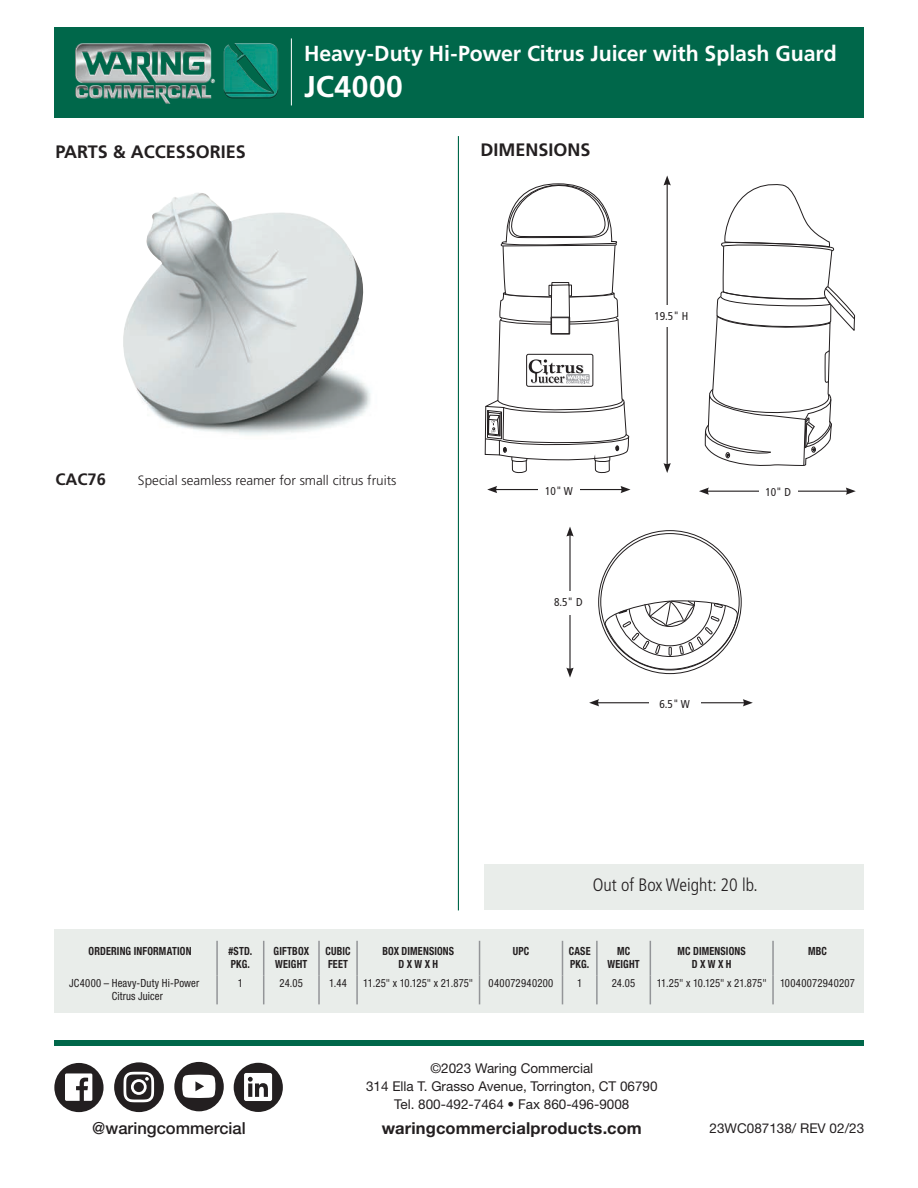
<style>
.page{position:relative;width:918px;height:1188px;background:#fff}
.page>*{position:absolute;margin:0;border:0;box-sizing:border-box;transform-origin:0 0}
.t1{font:700 30px "Frutiger LT Std";letter-spacing:.02em;color:#fff}
.t2{font:700 21.75px "Frutiger LT Std";letter-spacing:-.005em;color:#fff}
.t3{font:700 18px "Frutiger LT Std";color:#231f20}
.t4{font:300 condensed 18px "Frutiger LT Std";color:#231f20}
.t5{font:700 16.5px "Helvetica Neue LT Std";letter-spacing:.01em;color:#231f20}
.t6{font:500 16.5px "Helvetica Neue LT Std";color:#231f20}
.t7{font:700 16.5px "Frutiger LT Std";color:#231f20}
.t8{font:13.5px/18px "Helvetica Neue LT Std";color:#231f20;text-align:center}
.t9{font:300 13.5px "Frutiger LT Std";color:#231f20}
.t10{font:condensed 11.4px "Frutiger LT Std";color:#231f20}
.t11{font:condensed 11.25px/13.5px "Helvetica Neue LT Std";letter-spacing:.02em;color:#231f20;text-align:center;scale:.95 1}
.t12{font:700 condensed 11.25px/13.4px "Helvetica Neue LT Std";letter-spacing:.015em;color:#231f20;scale:.9 1}
</style>
<div class="page">
<div style="left:54px;top:27px;width:810px;height:91px;background:#00674a"></div>
<hr style="left:458px;top:136px;width:1px;height:774px;background:#00674a">
<div style="left:54px;top:929px;width:810px;height:84px;background:#e9edea"></div>
<div style="left:485px;top:864px;width:379px;height:45px;background:#e9edea"></div>
<div style="left:54px;top:1040px;width:810px;height:5px;background:#00674a"></div>
<hr style="left:291px;top:38px;width:1px;height:67px;background:#fff">
<img style="left:75px;top:43px;width:141px;height:61px">
<img style="left:223px;top:43px;width:56px;height:56px">
<hr style="left:216px;top:941px;width:2px;height:34px;background:#939598">
<hr style="left:263px;top:941px;width:1px;height:34px;background:#939598">
<hr style="left:318px;top:941px;width:2px;height:34px;background:#939598">
<hr style="left:356px;top:941px;width:2px;height:34px;background:#939598">
<hr style="left:479px;top:941px;width:1px;height:34px;background:#939598">
<hr style="left:562px;top:941px;width:1px;height:34px;background:#939598">
<hr style="left:596px;top:941px;width:2px;height:34px;background:#939598">
<hr style="left:650px;top:941px;width:1px;height:34px;background:#939598">
<hr style="left:216px;top:975px;width:2px;height:29px;background:#939598">
<svg style="left:263px;top:975px;width:1px;height:29px"></svg>
<hr style="left:318px;top:975px;width:2px;height:29px;background:#939598">
<hr style="left:356px;top:975px;width:2px;height:29px;background:#939598">
<svg style="left:479px;top:975px;width:1px;height:29px"></svg>
<svg style="left:562px;top:975px;width:1px;height:29px"></svg>
<hr style="left:596px;top:975px;width:2px;height:29px;background:#939598">
<svg style="left:650px;top:975px;width:1px;height:29px"></svg>
<hr style="left:772px;top:941px;width:2px;height:34px;background:#939598">
<hr style="left:772px;top:975px;width:2px;height:29px;background:#939598">
<img style="left:123px;top:193px;width:248px;height:242px">
<svg style="left:485px;top:183px;width:145px;height:291px"></svg>
<svg style="left:704px;top:184px;width:151px;height:282px"></svg>
<hr style="left:667px;top:183px;width:1px;height:282px;background:#231f20">
<svg style="left:664px;top:463px;width:7px;height:10px"></svg>
<svg style="left:664px;top:176px;width:7px;height:10px"></svg>
<svg style="left:589px;top:600px;width:164px;height:106px"></svg>
<hr style="left:569px;top:534px;width:2px;height:136px;background:#231f20">
<svg style="left:566px;top:668px;width:8px;height:10px"></svg>
<svg style="left:566px;top:527px;width:8px;height:10px"></svg>
<div style="left:649px;top:697px;width:51px;height:18px;background:#fff"></div>
<div style="left:648px;top:306px;width:46px;height:21px;background:#fff"></div>
<div style="left:548px;top:591px;width:41px;height:24px;background:#fff"></div>
<hr style="left:707px;top:491px;width:141px;height:1px;background:#231f20">
<svg style="left:699px;top:488px;width:10px;height:7px"></svg>
<svg style="left:846px;top:488px;width:10px;height:7px"></svg>
<div style="left:759px;top:485px;width:39px;height:16px;background:#fff"></div>
<hr style="left:495px;top:489px;width:128px;height:1px;background:#231f20">
<svg style="left:487px;top:486px;width:10px;height:7px"></svg>
<svg style="left:621px;top:486px;width:10px;height:7px"></svg>
<div style="left:538px;top:483px;width:42px;height:16px;background:#fff"></div>
<div style="left:234px;top:1063px;width:49px;height:49px;background:#231f20;border-radius:50%"></div>
<svg style="left:244px;top:1073px;width:28px;height:28px"></svg>
<div style="left:174px;top:1062px;width:50px;height:49px;background:#231f20;border-radius:50%"></div>
<svg style="left:182px;top:1075px;width:33px;height:23px"></svg>
<div style="left:114px;top:1062px;width:50px;height:50px;background:#231f20;border-radius:50%"></div>
<svg style="left:124px;top:1072px;width:30px;height:30px"></svg>
<div style="left:54px;top:1063px;width:50px;height:49px;background:#231f20;border-radius:50%"></div>
<svg style="left:65px;top:1073px;width:27px;height:28px"></svg>
<h3 class="t3" style="left:56px;top:141px;width:192px">PARTS &amp; ACCESSORIES</h3>
<h1 class="t2" style="left:304px;top:41px;width:534px">Heavy-Duty Hi-Power Citrus Juicer with Splash Guard</h1>
<h2 class="t1" style="left:304px;top:69px;width:100px">JC4000</h2>
<h3 class="t3" style="left:480px;top:140px;width:112px">DIMENSIONS</h3>
<p class="t10" style="left:654px;top:310px;width:35px">19.5" H</p>
<p class="t7" style="left:56px;top:470px;width:52px">CAC76</p>
<p class="t9" style="left:138px;top:473px;width:260px">Special seamless reamer for small citrus fruits</p>
<p class="t10" style="left:545px;top:484px;width:29px">10" W</p>
<p class="t10" style="left:765px;top:486px;width:27px">10" D</p>
<p class="t10" style="left:554px;top:595px;width:30px">8.5" D</p>
<p class="t10" style="left:659px;top:698px;width:32px">6.5" W</p>
<p class="t12" style="left:89px;top:944px;width:116px">ORDERING INFORMATION</p>
<p class="t11" style="left:69px;top:976px;width:139px">JC4000 – Heavy-Duty Hi-Power<br>Citrus Juicer</p>
<p class="t12" style="left:228px;top:944px;width:28px">#STD.<br>PKG.</p>
<p class="t11" style="left:238px;top:976px;width:7px">1</p>
<h3 class="t4" style="left:593px;top:874px;width:167px">Out of Box Weight: 20 lb.</h3>
<p class="t12" style="left:274px;top:944px;width:41px">GIFTBOX<br>WEIGHT</p>
<p class="t11" style="left:280px;top:976px;width:26px">24.05</p>
<p class="t12" style="left:325px;top:944px;width:29px">CUBIC<br>FEET</p>
<p class="t11" style="left:329px;top:976px;width:20px">1.44</p>
<p class="t12" style="left:382px;top:944px;width:81px;text-align:center">BOX DIMENSIONS<br>D X W X H</p>
<p class="t11" style="left:363px;top:976px;width:117px">11.25" x 10.125" x 21.875"</p>
<p class="t12" style="left:513px;top:944px;width:20px">UPC</p>
<p class="t11" style="left:489px;top:976px;width:70px">040072940200</p>
<p class="t12" style="left:569px;top:944px;width:26px">CASE<br>PKG.</p>
<p class="t11" style="left:577px;top:976px;width:7px">1</p>
<p class="t12" style="left:608px;top:944px;width:37px;text-align:center">MC<br>WEIGHT</p>
<p class="t11" style="left:612px;top:976px;width:26px">24.05</p>
<p class="t12" style="left:678px;top:944px;width:77px;text-align:center">MC DIMENSIONS<br>D X W X H</p>
<p class="t11" style="left:657px;top:976px;width:117px">11.25" x 10.125" x 21.875"</p>
<p class="t12" style="left:808px;top:944px;width:22px">MBC</p>
<p class="t11" style="left:780px;top:976px;width:80px">10040072940207</p>
<p class="t6" style="left:92px;top:1119px;width:155px">@waringcommercial</p>
<p class="t8" style="left:366px;top:1059px;width:293px">©2023 Waring Commercial<br>314 Ella T. Grasso Avenue, Torrington, CT 06790<br>Tel. 800-492-7464 • Fax 860-496-9008</p>
<h3 class="t5" style="left:382px;top:1118px;width:262px">waringcommercialproducts.com</h3>
<p class="t8" style="left:710px;top:1119px;width:156px">23WC087138/ REV 02/23</p>
</div>
